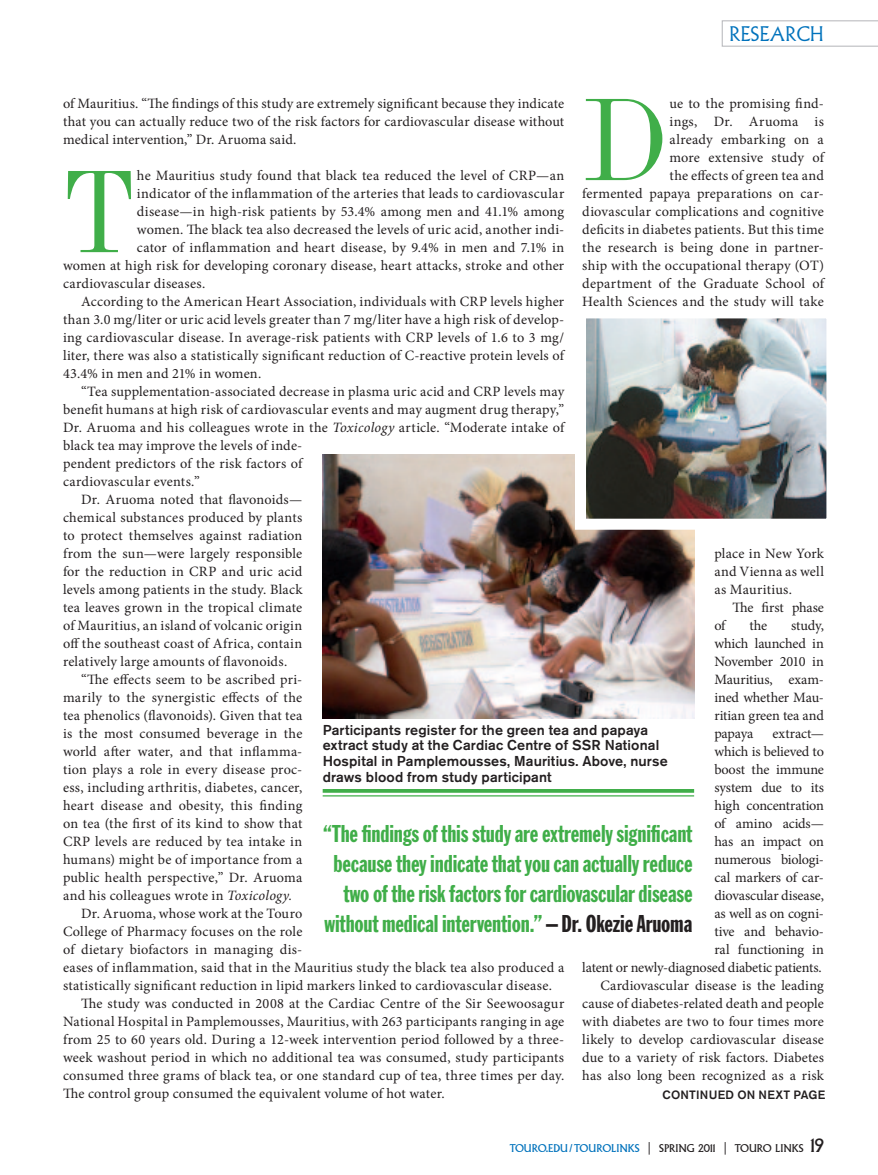
<style>
.page{position:relative;width:878px;height:1175px;background:#fff}
.page>*{position:absolute;margin:0;border:0;box-sizing:border-box;transform-origin:0 0}
.t1{font:condensed 126.75px "Modern";color:#40ae49}
.t2{font:25.5px/30px "Franklin Got T Extr Cond";letter-spacing:-.005em;color:#40ae49;text-align:right}
.t3{font:300 19.65px "Albertus";color:#0072bc}
.t4{font:14.25px/18px "Minion Pro";letter-spacing:.015em;color:#231f20;text-align:justify}
.t5{font:500 14.25px/15.8px "Akzidenz Grotesk BE";letter-spacing:.01em;color:#231f20}
.t6{font:14.25px "Minion Pro";letter-spacing:-.01em;color:#231f20}
.t7{font:500 12px "Akzidenz Grotesk BE";letter-spacing:.02em;color:#231f20}
.t8{font:10.5px "Albertus";color:#231f20}
.s1{font-style:italic}
.s2{color:#231f20}
.s3{color:#0072bc}
.s4{font-size:18px}
</style>
<div class="page">
<img style="left:322px;top:454px;width:372px;height:264px">
<hr style="left:322px;top:789px;width:372px;height:3px;background:#40ae49">
<hr style="left:322px;top:795px;width:372px;height:1px;background:#40ae49">
<svg style="left:721px;top:20px;width:157px;height:27px"></svg>
<img style="left:587px;top:319px;width:238px;height:198px">
<div style="left:575px;top:307px;width:262px;height:222px;border:11px solid #fff"></div>
<h3 class="t3" style="left:729px;top:23px;width:13px">RESEARCH</h3>
<p class="t4" style="left:63px;top:95px;width:502px">of Mauritius. “The findings of this study are extremely significant because they indicate that you can actually reduce two of the risk factors for cardiovascular disease without medical intervention,” Dr. Aruoma said.</p>
<h1 class="t1" style="left:63px;top:141px;width:74px">T</h1>
<p class="t4" style="left:137px;top:167px;width:429px">he Mauritius study found that black tea reduced the level of CRP—an</p>
<p class="t4" style="left:582px;top:95px;width:243px;text-align:right">ue to the promising find-<br>ings, Dr. Aruoma is<br>already embarking on a<br>more extensive study of<br>the effects of green tea and<br>fermented papaya preparations on car&shy;diovascular complications and cognitive deficits in diabetes patients. But this time the research is being done in partner&shy;ship with the occupational therapy (OT) department of the Graduate School of Health Sciences and the study will take</p>
<h1 class="t1" style="left:582px;top:69px;width:87px">D</h1>
<p class="t4" style="left:137px;top:185px;width:429px">indicator of the inflammation of the arteries that leads to cardiovascular</p>
<p class="t4" style="left:137px;top:203px;width:429px">disease—in high-risk patients by 53.4% among men and 41.1% among</p>
<p class="t4" style="left:137px;top:221px;width:429px">women. The black tea also decreased the levels of uric acid, another indi-</p>
<p class="t4" style="left:137px;top:239px;width:429px">cator of inflammation and heart disease, by 9.4% in men and 7.1% in</p>
<p class="t4" style="left:63px;top:257px;width:502px">women at high risk for developing coronary disease, heart attacks, stroke and other</p>
<p class="t4" style="left:63px;top:275px;width:144px">cardiovascular diseases.</p>
<p class="t4" style="left:81px;top:293px;width:484px">According to the American Heart Association, individuals with CRP levels higher</p>
<p class="t4" style="left:63px;top:311px;width:503px">than 3.0 mg/liter or uric acid levels greater than 7 mg/liter have a high risk of develop-</p>
<p class="t4" style="left:63px;top:329px;width:502px">ing cardiovascular disease. In average-risk patients with CRP levels of 1.6 to 3 mg/</p>
<p class="t4" style="left:63px;top:347px;width:502px">liter, there was also a statistically significant reduction of C-reactive protein levels of</p>
<p class="t4" style="left:63px;top:365px;width:200px">43.4% in men and 21% in women.</p>
<p class="t4" style="left:81px;top:383px;width:484px">“Tea supplementation-associated decrease in plasma uric acid and CRP levels may</p>
<p class="t4" style="left:63px;top:401px;width:502px">benefit humans at high risk of cardiovascular events and may augment drug therapy,”</p>
<p class="t4" style="left:63px;top:419px;width:502px">Dr. Aruoma and his colleagues wrote in the <span class="s1">Toxicology</span> article. “Moderate intake of</p>
<p class="t4" style="left:63px;top:437px;width:241px">black tea may improve the levels of inde-</p>
<p class="t4" style="left:63px;top:455px;width:241px">pendent predictors of the risk factors of</p>
<p class="t4" style="left:63px;top:473px;width:138px">cardiovascular events.”</p>
<p class="t4" style="left:81px;top:491px;width:223px">Dr. Aruoma noted that flavonoids—</p>
<p class="t4" style="left:63px;top:509px;width:241px">chemical substances produced by plants</p>
<p class="t4" style="left:63px;top:526px;width:241px">to protect themselves against radiation</p>
<p class="t4" style="left:63px;top:544px;width:241px">from the sun—were largely responsible</p>
<p class="t4" style="left:63px;top:562px;width:241px">for the reduction in CRP and uric acid</p>
<p class="t4" style="left:63px;top:580px;width:241px">levels among patients in the study. Black</p>
<p class="t4" style="left:63px;top:598px;width:241px">tea leaves grown in the tropical climate</p>
<p class="t4" style="left:63px;top:616px;width:241px">of Mauritius, an island of volcanic origin</p>
<p class="t4" style="left:63px;top:634px;width:241px">off the southeast coast of Africa, contain</p>
<p class="t4" style="left:63px;top:652px;width:226px">relatively large amounts of flavonoids.</p>
<p class="t4" style="left:81px;top:670px;width:223px">“The effects seem to be ascribed pri-</p>
<p class="t4" style="left:63px;top:688px;width:241px">marily to the synergistic effects of the</p>
<p class="t4" style="left:63px;top:706px;width:241px">tea phenolics (flavonoids). Given that tea</p>
<p class="t4" style="left:63px;top:724px;width:241px">is the most consumed beverage in the</p>
<p class="t4" style="left:63px;top:742px;width:241px">world after water, and that inflamma-</p>
<p class="t4" style="left:63px;top:760px;width:241px">tion plays a role in every disease proc-</p>
<p class="t4" style="left:63px;top:778px;width:241px">ess, including arthritis, diabetes, cancer,</p>
<p class="t4" style="left:63px;top:796px;width:241px">heart disease and obesity, this finding</p>
<p class="t4" style="left:63px;top:814px;width:241px">on tea (the first of its kind to show that</p>
<p class="t4" style="left:63px;top:832px;width:241px">CRP levels are reduced by tea intake in</p>
<p class="t4" style="left:63px;top:850px;width:241px">humans) might be of importance from a</p>
<p class="t4" style="left:63px;top:868px;width:241px">public health perspective,” Dr. Aruoma</p>
<p class="t4" style="left:63px;top:886px;width:231px">and his colleagues wrote in <span class="s1">Toxicology.</span></p>
<p class="t4" style="left:81px;top:904px;width:223px">Dr. Aruoma, whose work at the Touro</p>
<p class="t4" style="left:63px;top:922px;width:241px">College of Pharmacy focuses on the role</p>
<p class="t4" style="left:63px;top:940px;width:241px">of dietary biofactors in managing dis-</p>
<p class="t4" style="left:63px;top:958px;width:502px">eases of inflammation, said that in the Mauritius study the black tea also produced a</p>
<p class="t4" style="left:63px;top:976px;width:490px">statistically significant reduction in lipid markers linked to cardiovascular disease.</p>
<p class="t4" style="left:81px;top:994px;width:485px">The study was conducted in 2008 at the Cardiac Centre of the Sir Seewoosagur</p>
<p class="t4" style="left:63px;top:1012px;width:502px">National Hospital in Pamplemousses, Mauritius, with 263 participants ranging in age</p>
<p class="t4" style="left:63px;top:1030px;width:502px">from 25 to 60 years old. During a 12-week intervention period followed by a three-</p>
<p class="t4" style="left:63px;top:1048px;width:502px">week washout period in which no additional tea was consumed, study participants</p>
<p class="t4" style="left:63px;top:1066px;width:503px">consumed three grams of black tea, or one standard cup of tea, three times per day.</p>
<p class="t4" style="left:63px;top:1084px;width:383px">The control group consumed the equivalent volume of hot water.</p>
<p class="t4" style="left:714px;top:545px;width:111px">place in New York and Vienna as well as Mauritius.</p>
<p class="t6" style="left:732px;top:598px;width:93px">The first phase</p>
<p class="t4" style="left:714px;top:617px;width:13px">of</p>
<p class="t4" style="left:749px;top:617px;width:19px">the</p>
<p class="t4" style="left:714px;top:617px;width:111px;text-indent:77px">study, which launched in November 2010 in Mauritius, exam&shy;ined whether Mau&shy;ritian green tea and papaya</p>
<p class="t5" style="left:322px;top:721px;width:346px">Participants register for the green tea and papaya extract study at the Cardiac Centre of SSR National Hospital in Pamplemousses, Mauritius. Above, nurse draws blood from study participant</p>
<p class="t4" style="left:582px;top:725px;width:243px;text-align:right">extract—<br>which is believed to<br>boost the immune<br>system due to its<br>high concentration<br>of amino acids—<br>has an impact on<br>numerous biologi-<br>cal markers of car-<br>diovascular disease,<br>as well as on cogni-<br>tive and behavio-<br>ral functioning in<br>latent or newly-diagnosed diabetic patients.<br>Cardiovascular disease is the leading cause of diabetes-related death and people with diabetes are two to four times more likely to develop cardiovascular disease due to a variety of risk factors. Diabetes has also long been recognized as a risk</p>
<h2 class="t2" style="left:323px;top:818px;width:371px">“The findings of this study are extremely significant because they indicate that you can actually reduce two of the risk factors for cardiovascular disease without medical intervention.” <span class="s2">— Dr. Okezie Aruoma</span></h2>
<p class="t7" style="left:662px;top:1087px;width:164px">CONTINUED ON NEXT PAGE</p>
<p class="t8" style="left:509px;top:1141px;width:316px"><span class="s3">TOURO.EDU/TOUROLINKS</span> | SPRING 2011 | TOURO LINKS <span class="s4">19</span></p>
</div>
